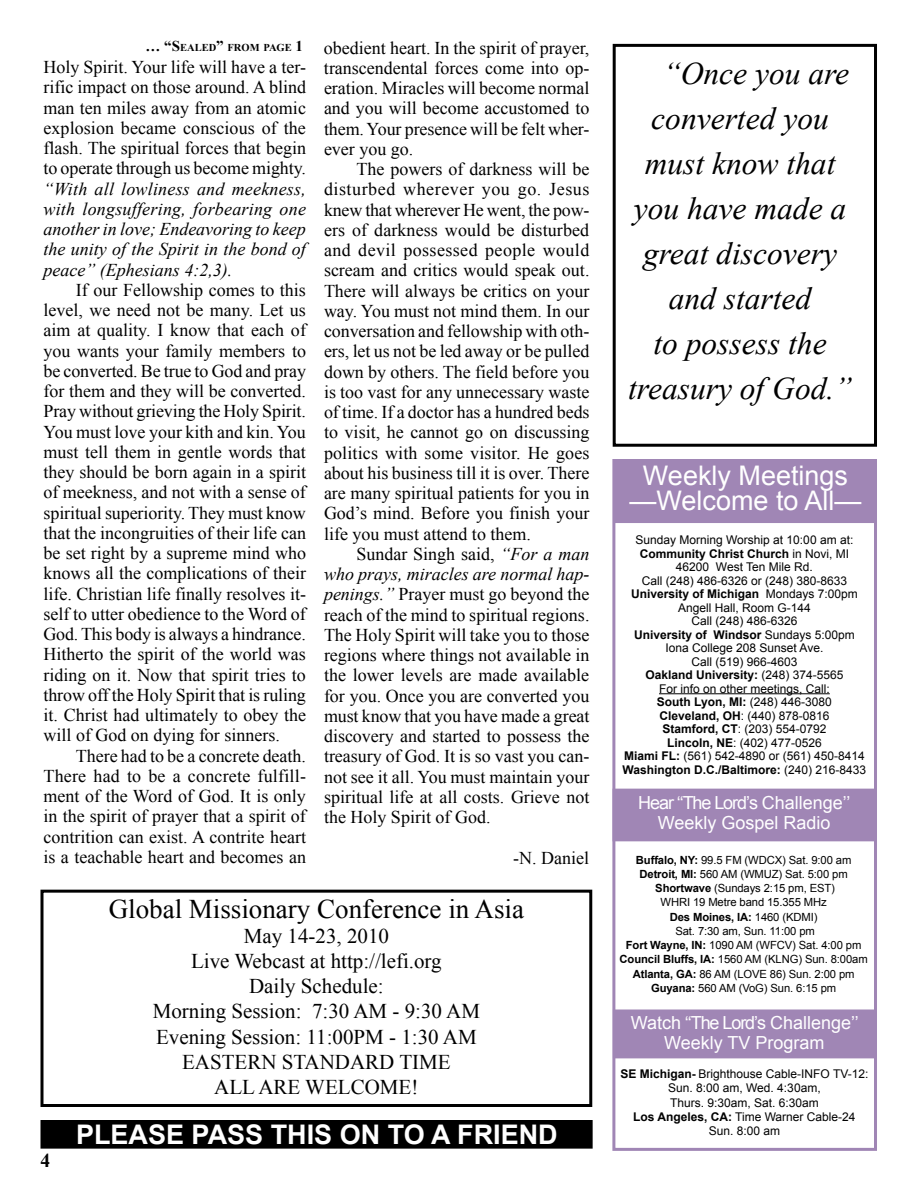
<style>
.page{position:relative;width:918px;height:1188px;background:#fff}
.page>*{position:absolute;margin:0;border:0;box-sizing:border-box;transform-origin:0 0}
.t1{font:italic 31.5px "Times New Roman";color:#000}
.t2{font:27px "Times New Roman";color:#000}
.t3{font:27px/25.5px "Arial";color:#fff;text-align:center}
.t4{font:700 27px "Arial";color:#fff}
.t5{font:21px/25.2px "Times New Roman";color:#000;text-align:center}
.t6{font:700 19.5px "Times New Roman";color:#000}
.t7{font:18px/20.2px "Times New Roman";color:#000;text-align:justify}
.t8{font:italic 18px/20.2px "Times New Roman";color:#000;text-align:justify}
.t9{font:18px/19.5px "Arial";color:#fff;text-align:center}
.t10{font:12px/13.5px "Arial";color:#000;text-align:center}
.t11{font:11.25px/14.2px "Arial";letter-spacing:-.01em;color:#000;text-align:center}
.t12{font:700 10.5px "Times New Roman";color:#000}
.s1{font-size:15px}
.s2{font-style:italic}
.s3{font-weight:700}
</style>
<div class="page">
<div style="left:612px;top:459px;width:265px;height:692px;border:3px solid #a086b5"></div>
<div style="left:613px;top:789px;width:263px;height:52px;background:#a086b5"></div>
<hr style="left:659px;top:693px;width:171px;height:1px;background:#000">
<div style="left:614px;top:461px;width:261px;height:61px;background:#a086b5"></div>
<div style="left:614px;top:461px;width:262px;height:62px;border:2px solid #a086b5"></div>
<div style="left:41px;top:1121px;width:551px;height:27px;background:#000"></div>
<div style="left:40px;top:1120px;width:553px;height:29px;border:2px solid #000"></div>
<div style="left:614px;top:1010px;width:261px;height:48px;background:#a086b5"></div>
<div style="left:40px;top:890px;width:552px;height:217px;border:3px solid #000"></div>
<div style="left:613px;top:44px;width:264px;height:403px;border:3px solid #000"></div>
<p class="t12" style="left:146px;top:40px;width:159px"><span class="s1">… “S</span>EALED<span class="s1">”</span> FROM PAGE <span class="s1">1</span></p>
<p class="t7" style="left:324px;top:37px;width:267px">obedient heart. In the spirit of prayer, transcendental forces come into op&shy;eration. Miracles will become normal and you will become accustomed to them. Your presence will be felt wher&shy;ever you go.</p>
<p class="t7" style="left:324px;top:159px;width:267px;text-indent:32px">The powers of darkness will be disturbed wherever you go. Jesus knew that wherever He went, the pow&shy;ers of darkness would be disturbed and devil possessed people would scream and critics would speak out.<br>There will always be critics on your way. You must not mind them. In our conversation and fellowship with oth&shy;ers, let us not be led away or be pulled down by others. The field before you is too vast for any unnecessary waste of time. If a doctor has a hundred beds to visit, he cannot go on discussing politics with some visitor. He goes about his business till it is over. There are many spiritual patients for you in God’s mind. Before you finish your life you must attend to them.</p>
<p class="t7" style="left:324px;top:544px;width:267px;text-indent:32px">Sundar Singh said, <span class="s2">“For a man who prays, miracles are normal hap&shy;penings.”</span> Prayer must go beyond the reach of the mind to spiritual regions.<br>The Holy Spirit will take you to those regions where things not available in the lower levels are made available for you. Once you are converted you must know that you have made a great discovery and started to possess the treasury of God. It is so vast you can&shy;not see it all. You must maintain your spiritual life at all costs. Grieve not the Holy Spirit of God.</p>
<p class="t7" style="left:513px;top:847px;width:77px">-N. Daniel</p>
<h2 class="t2" style="left:109px;top:890px;width:417px">Global Missionary Conference in Asia</h2>
<p class="t5" style="left:153px;top:923px;width:329px">May 14-23, 2010<br>Live Webcast at http://lefi.org<br>Daily Schedule:<br>Morning Session: 7:30 AM - 9:30 AM<br>Evening Session: 11:00PM - 1:30 AM<br>EASTERN STANDARD TIME<br>ALL ARE WELCOME!</p>
<p class="t7" style="left:43px;top:57px;width:264px">Holy Spirit. Your life will have a ter&shy;rific impact on those around. A blind man ten miles away from an atomic explosion became conscious of the flash. The spiritual forces that begin to operate through us become mighty.</p>
<p class="t8" style="left:43px;top:178px;width:264px">“With all lowliness and meekness, with longsuffering, forbearing one another in love; Endeavoring to keep the unity of the Spirit in the bond of peace” (Ephesians 4:2,3).</p>
<p class="t7" style="left:43px;top:280px;width:264px;text-indent:32px">If our Fellowship comes to this level, we need not be many. Let us aim at quality. I know that each of you wants your family members to be converted. Be true to God and pray for them and they will be converted.<br>Pray without grieving the Holy Spirit.<br>You must love your kith and kin. You must tell them in gentle words that they should be born again in a spirit of meekness, and not with a sense of spiritual superiority. They must know that the incongruities of their life can be set right by a supreme mind who knows all the complications of their life. Christian life finally resolves it&shy;self to utter obedience to the Word of God. This body is always a hindrance.<br>Hitherto the spirit of the world was riding on it. Now that spirit tries to throw off the Holy Spirit that is ruling it. Christ had ultimately to obey the will of God on dying for sinners.</p>
<p class="t7" style="left:43px;top:745px;width:264px;text-indent:32px">There had to be a concrete death.<br>There had to be a concrete fulfill&shy;ment of the Word of God. It is only in the spirit of prayer that a spirit of contrition can exist. A contrite heart is a teachable heart and becomes an</p>
<p class="t6" style="left:40px;top:1147px;width:11px">4</p>
<h2 class="t4" style="left:76px;top:1117px;width:483px">PLEASE PASS THIS ON TO A FRIEND</h2>
<h1 class="t1" style="left:663px;top:52px;width:188px">“Once you are</h1>
<h1 class="t1" style="left:651px;top:97px;width:179px">converted you</h1>
<h1 class="t1" style="left:645px;top:142px;width:192px">must know that</h1>
<h1 class="t1" style="left:634px;top:187px;width:214px">you have made a</h1>
<h1 class="t1" style="left:643px;top:232px;width:195px">great discovery</h1>
<h1 class="t1" style="left:669px;top:277px;width:144px">and started</h1>
<h1 class="t1" style="left:653px;top:322px;width:175px">to possess the</h1>
<h1 class="t1" style="left:628px;top:367px;width:225px">treasury of God.”</h1>
<h2 class="t3" style="left:630px;top:463px;width:234px">Weekly Meetings —Welcome to All—</h2>
<p class="t10" style="left:623px;top:533px;width:245px">Sunday Morning Worship at 10:00 am at:<br><span class="s3">Community Christ Church</span> in Novi, MI<br>46200 West Ten Mile Rd.<br>Call (248) 486-6326 or (248) 380-8633<br><span class="s3">University of Michigan</span> Mondays 7:00pm<br>Angell Hall, Room G-144<br>Call (248) 486-6326<br><span class="s3">University of Windsor</span> Sundays 5:00pm<br>Iona College 208 Sunset Ave.<br>Call (519) 966-4603<br><span class="s3">Oakland University:</span> (248) 374-5565<br>For info on other meetings, Call:<br><span class="s3">South Lyon, MI:</span> (248) 446-3080<br><span class="s3">Cleveland, OH</span>: (440) 878-0816<br><span class="s3">Stamford, CT</span>: (203) 554-0792<br><span class="s3">Lincoln, NE</span>: (402) 477-0526<br><span class="s3">Miami FL:</span> (561) 542-4890 or (561) 450-8414<br><span class="s3">Washington D.C./Baltimore:</span> (240) 216-8433</p>
<p class="t9" style="left:638px;top:793px;width:214px">Hear ‘‘The Lord’s Challenge’’<br>Weekly Gospel Radio</p>
<p class="t11" style="left:620px;top:853px;width:250px"><span class="s3">Buffalo, NY:</span> 99.5 FM (WDCX) Sat. 9:00 am <span class="s3">Detroit, MI:</span> 560 AM (WMUZ) Sat. 5:00 pm <span class="s3">Shortwave</span> (Sundays 2:15 pm, EST)<br>WHRI 19 Metre band 15.355 MHz<br><span class="s3">Des Moines, IA:</span> 1460 (KDMI)<br>Sat. 7:30 am, Sun. 11:00 pm<br><span class="s3">Fort Wayne, IN:</span> 1090 AM (WFCV) Sat. 4:00 pm <span class="s3">Council Bluffs, IA:</span> 1560 AM (KLNG) Sun. 8:00am <span class="s3">Atlanta, GA:</span> 86 AM (LOVE 86) Sun. 2:00 pm <span class="s3">Guyana:</span> 560 AM (VoG) Sun. 6:15 pm</p>
<p class="t9" style="left:631px;top:1013px;width:230px">Watch ‘‘The Lord’s Challenge’’<br>Weekly TV Program</p>
<p class="t10" style="left:620px;top:1067px;width:249px;line-height:14.2px"><span class="s3">SE Michigan-</span> Brighthouse Cable-INFO TV-12:<br>Sun. 8:00 am, Wed. 4:30am,<br>Thurs. 9:30am, Sat. 6:30am<br><span class="s3">Los Angeles, CA:</span> Time Warner Cable-24<br>Sun. 8:00 am</p>
</div>
